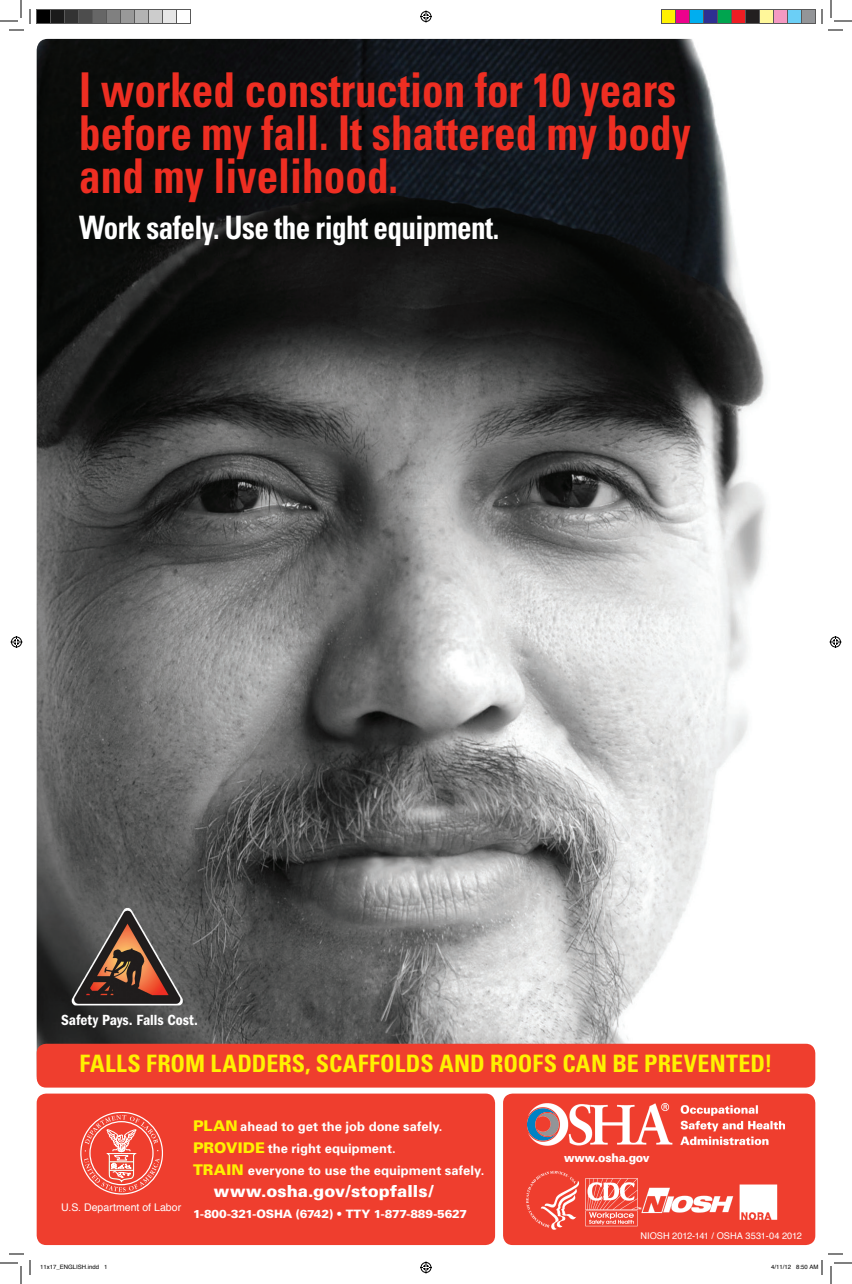
<style>
.page{position:relative;width:852px;height:1284px;background:#fff}
.page>*{position:absolute;margin:0;border:0;box-sizing:border-box;transform-origin:0 0}
.t1{font:700 condensed 48px/43.4px "Univers";color:#ee2e22;scale:.9 1}
.t2{font:700 condensed 32.3px "Univers";letter-spacing:-.02em;color:#fff;scale:.9 1}
.t3{font:700 condensed 24px "Univers";letter-spacing:.01em;color:#fff101}
.t4{font:900 16.6px "Univers";color:#fff}
.t5{font:600 condensed 15.2px "Franklin Gothic";color:#fff}
.t6{font:700 12.9px/22.1px "Univers";letter-spacing:.005em;color:#fff}
.t7{font:900 12px "Univers";letter-spacing:-.02em;color:#fff;scale:.93 1}
.t8{font:900 11.5px "Univers";letter-spacing:-.015em;color:#fff}
.t9{font:10.5px "Helvetica";color:#fff}
.t10{font:9.2px "Helvetica";color:#fff}
.t11{font:6px "Helvetica";color:#000}
.s1{font-weight:900;font-size:14.8px;color:#fff101}
</style>
<div class="page">
<img style="left:37px;top:39px;width:778px;height:1047px">
<div style="left:37px;top:1094px;width:458px;height:151px;background:#ef3e2e;border-radius:10px"></div>
<div style="left:503px;top:1094px;width:312px;height:151px;background:#ef3e2e;border-radius:10px"></div>
<svg style="left:80px;top:1111px;width:83px;height:84px"></svg>
<img style="left:53px;top:886px;width:133px;height:123px">
<div style="left:37px;top:1044px;width:778px;height:44px;background:#ef3e2e;border-radius:10px"></div>
<img style="left:526px;top:1170px;width:252px;height:60px">
<img style="left:527px;top:1103px;width:258px;height:43px">
<svg style="left:0;top:0;width:31px;height:31px"></svg>
<svg style="left:0;top:1253px;width:31px;height:31px"></svg>
<svg style="left:821px;top:0;width:31px;height:31px"></svg>
<svg style="left:420px;top:10px;width:12px;height:12px"></svg>
<svg style="left:420px;top:1262px;width:12px;height:12px"></svg>
<svg style="left:10px;top:636px;width:12px;height:12px"></svg>
<svg style="left:830px;top:636px;width:12px;height:12px"></svg>
<div style="left:36px;top:10px;width:14px;height:14px;background:#000"></div>
<div style="left:36px;top:9px;width:15px;height:15px;border:1px solid #595959"></div>
<div style="left:50px;top:10px;width:14px;height:14px;background:#1a1a1a"></div>
<div style="left:50px;top:9px;width:15px;height:15px;border:1px solid #595959"></div>
<div style="left:64px;top:10px;width:14px;height:14px;background:#333"></div>
<div style="left:64px;top:9px;width:15px;height:15px;border:1px solid #595959"></div>
<div style="left:78px;top:10px;width:14px;height:14px;background:#4d4d4d"></div>
<div style="left:78px;top:9px;width:15px;height:15px;border:1px solid #595959"></div>
<div style="left:92px;top:10px;width:14px;height:14px;background:#666"></div>
<div style="left:92px;top:9px;width:15px;height:15px;border:1px solid #595959"></div>
<div style="left:106px;top:10px;width:14px;height:14px;background:#808080"></div>
<div style="left:106px;top:9px;width:15px;height:15px;border:1px solid #595959"></div>
<div style="left:120px;top:10px;width:14px;height:14px;background:#999"></div>
<div style="left:120px;top:9px;width:15px;height:15px;border:1px solid #595959"></div>
<div style="left:134px;top:10px;width:14px;height:14px;background:#b3b3b3"></div>
<div style="left:134px;top:9px;width:15px;height:15px;border:1px solid #595959"></div>
<div style="left:148px;top:10px;width:14px;height:14px;background:#ccc"></div>
<div style="left:148px;top:9px;width:15px;height:15px;border:1px solid #595959"></div>
<div style="left:162px;top:10px;width:14px;height:14px;background:#e6e6e6"></div>
<div style="left:162px;top:9px;width:15px;height:15px;border:1px solid #595959"></div>
<div style="left:176px;top:9px;width:15px;height:15px;border:1px solid #595959"></div>
<div style="left:662px;top:10px;width:14px;height:14px;background:#fff101"></div>
<div style="left:661px;top:9px;width:15px;height:15px;border:1px solid #595959"></div>
<div style="left:676px;top:10px;width:14px;height:14px;background:#ed028c"></div>
<div style="left:675px;top:9px;width:15px;height:15px;border:1px solid #595959"></div>
<div style="left:690px;top:10px;width:14px;height:14px;background:#00aeef"></div>
<div style="left:689px;top:9px;width:15px;height:15px;border:1px solid #595959"></div>
<div style="left:704px;top:10px;width:14px;height:14px;background:#2e3092"></div>
<div style="left:703px;top:9px;width:15px;height:15px;border:1px solid #595959"></div>
<div style="left:718px;top:10px;width:14px;height:14px;background:#00a54f"></div>
<div style="left:717px;top:9px;width:15px;height:15px;border:1px solid #595959"></div>
<div style="left:732px;top:10px;width:14px;height:14px;background:#ee1d23"></div>
<div style="left:731px;top:9px;width:15px;height:15px;border:1px solid #595959"></div>
<div style="left:746px;top:10px;width:14px;height:14px;background:#231f20"></div>
<div style="left:745px;top:9px;width:15px;height:15px;border:1px solid #595959"></div>
<div style="left:760px;top:10px;width:14px;height:14px;background:#fff79a"></div>
<div style="left:759px;top:9px;width:15px;height:15px;border:1px solid #595959"></div>
<div style="left:774px;top:10px;width:14px;height:14px;background:#f499c2"></div>
<div style="left:773px;top:9px;width:15px;height:15px;border:1px solid #595959"></div>
<div style="left:788px;top:10px;width:14px;height:14px;background:#6bcff6"></div>
<div style="left:787px;top:9px;width:15px;height:15px;border:1px solid #595959"></div>
<div style="left:802px;top:10px;width:14px;height:14px;background:#939598"></div>
<div style="left:801px;top:9px;width:15px;height:15px;border:1px solid #595959"></div>
<svg style="left:821px;top:1253px;width:31px;height:31px"></svg>
<h1 class="t1" style="left:79px;top:67px;width:681px">I worked construction for 10 years before my fall. It shattered my body and my livelihood.</h1>
<h2 class="t2" style="left:79px;top:208px;width:468px">Work safely. Use the right equipment.</h2>
<p class="t5" style="left:61px;top:1011px;width:138px">Safety Pays. Falls Cost.</p>
<h3 class="t3" style="left:80px;top:1048px;width:694px">Falls From LADDERS, SCAFFOLDS and ROOFs Can be Prevented!</h3>
<p class="t9" style="left:61px;top:1200px;width:122px">U.S. Department of Labor</p>
<p class="t6" style="left:193px;top:1115px;width:293px"><span class="s1">PLAN</span> ahead to get the job done safely.<br><span class="s1">PROVIDE</span> the right equipment.<br><span class="s1">TRAIN</span> everyone to use the equipment safely.</p>
<p class="t4" style="left:214px;top:1181px;width:221px">www.osha.gov/stopfalls/</p>
<p class="t8" style="left:193px;top:1207px;width:276px">1-800-321-OSHA (6742) • TTY 1-877-889-5627</p>
<p class="t7" style="left:564px;top:1150px;width:93px">www.osha.gov</p>
<p class="t10" style="left:640px;top:1229px;width:163px">NIOSH 2012-141 / OSHA 3531-04 2012</p>
<p class="t11" style="left:40px;top:1263px;width:69px">11x17_ENGLISH.indd 1</p>
<p class="t11" style="left:771px;top:1263px;width:49px">4/11/12 8:50 AM</p>
</div>
